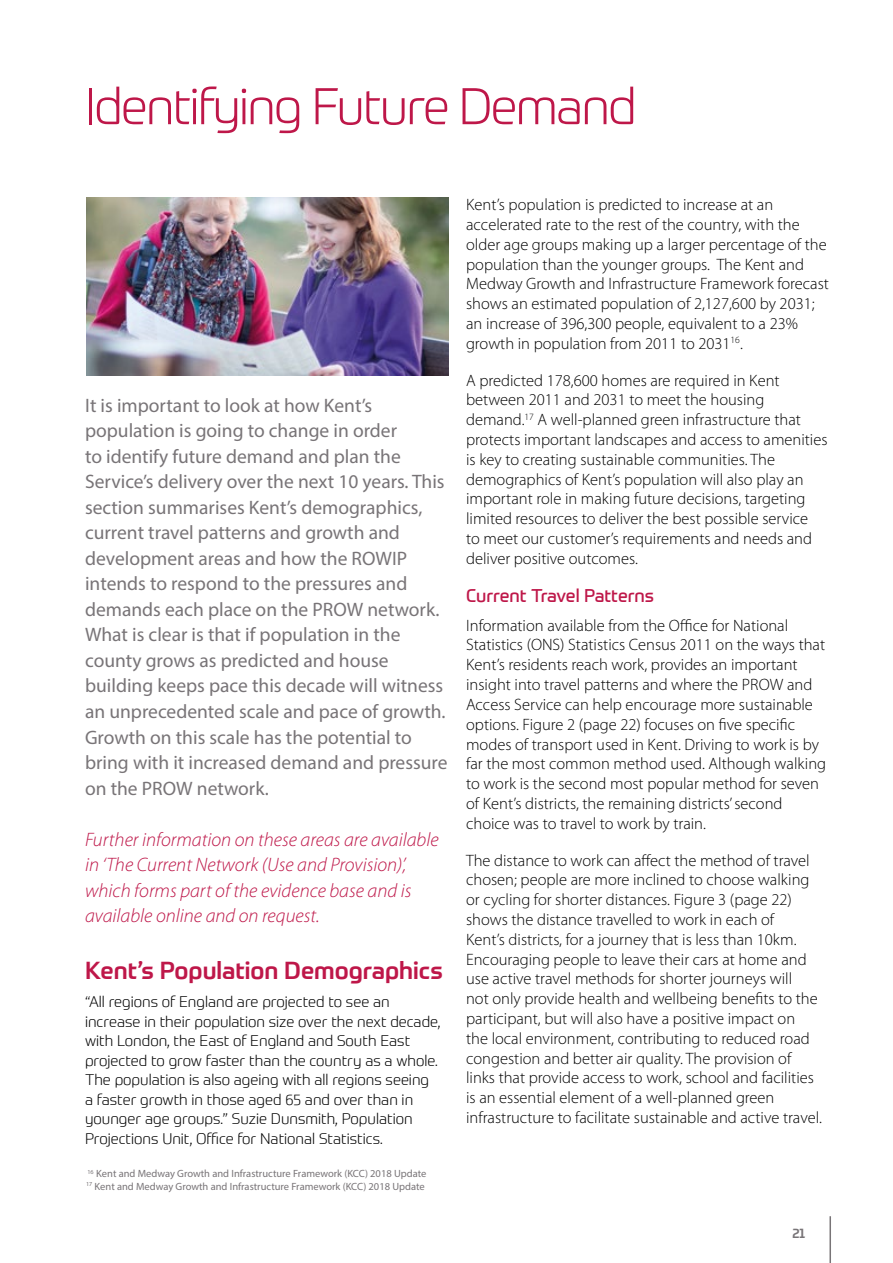
<style>
.page{position:relative;width:893px;height:1263px;background:#fff}
.page>*{position:absolute;margin:0;border:0;box-sizing:border-box;transform-origin:0 0}
.t1{font:300 50.55px "Prometo";letter-spacing:-.04em;color:#be1749}
.t2{font:500 24px "Prometo";color:#be1749}
.t3{font:19.5px/25.5px "Myriad Pro";color:#787477}
.t4{font:italic 300 19.5px/25.5px "Myriad Pro";color:#be1749}
.t5{font:18px "Prometo";color:#be1749}
.t6{font:300 16.5px/19.8px "Myriad Pro";color:#000}
.t7{font:300 15px/19.5px "Prometo";color:#000}
.t8{font:500 13.5px "Prometo";color:#787477}
.t9{font:10.5px/12.6px "Myriad Pro";color:#787477}
</style>
<div class="page">
<hr style="left:829px;top:1216px;width:2px;height:47px;background:#787477">
<img style="left:87px;top:198px;width:362px;height:177px">
<h1 class="t1" style="left:85px;top:76px;width:553px">Identifying Future Demand</h1>
<p class="t3" style="left:85px;top:392px;width:364px">It is important to look at how Kent’s population is going to change in order<br>to identify future demand and plan the Service’s delivery over the next 10 years. This section summarises Kent’s demographics, current travel patterns and growth and development areas and how the ROWIP intends to respond to the pressures and demands each place on the PROW network.<br>What is clear is that if population in the county grows as predicted and house building keeps pace this decade will witness an unprecedented scale and pace of growth.<br>Growth on this scale has the potential to bring with it increased demand and pressure on the PROW network.</p>
<p class="t4" style="left:85px;top:826px;width:355px">Further information on these areas are available in ‘The Current Network (Use and Provision)’, which forms part of the evidence base and is available online and on request.</p>
<h2 class="t2" style="left:85px;top:956px;width:359px">Kent’s Population Demographics</h2>
<p class="t7" style="left:85px;top:992px;width:357px">“All regions of England are projected to see an increase in their population size over the next decade, with London, the East of England and South East projected to grow faster than the country as a whole.<br>The population is also ageing with all regions seeing a faster growth in those aged 65 and over than in younger age groups.” Suzie Dunsmith, Population Projections Unit, Office for National Statistics.</p>
<p class="t9" style="left:86px;top:1167px;width:342px"><sup>16</sup> Kent and Medway Growth and Infrastructure Framework (KCC) 2018 Update<br><sup>17</sup> Kent and Medway Growth and Infrastructure Framework (KCC) 2018 Update</p>
<p class="t6" style="left:466px;top:195px;width:364px">Kent’s population is predicted to increase at an accelerated rate to the rest of the country, with the older age groups making up a larger percentage of the population than the younger groups. The Kent and Medway Growth and Infrastructure Framework forecast shows an estimated population of 2,127,600 by 2031; an increase of 396,300 people, equivalent to a 23% growth in population from 2011 to 2031<sup>16</sup>.</p>
<p class="t6" style="left:466px;top:370px;width:363px">A predicted 178,600 homes are required in Kent between 2011 and 2031 to meet the housing demand.<sup>17</sup> A well-planned green infrastructure that protects important landscapes and access to amenities is key to creating sustainable communities. The demographics of Kent’s population will also play an important role in making future decisions, targeting limited resources to deliver the best possible service<br>to meet our customer’s requirements and needs and deliver positive outcomes.</p>
<p class="t5" style="left:466px;top:585px;width:190px">Current Travel Patterns</p>
<p class="t6" style="left:466px;top:615px;width:362px">Information available from the Office for National Statistics (ONS) Statistics Census 2011 on the ways that Kent’s residents reach work, provides an important insight into travel patterns and where the PROW and Access Service can help encourage more sustainable options. Figure 2 (page 22) focuses on five specific modes of transport used in Kent. Driving to work is by far the most common method used. Although walking to work is the second most popular method for seven of Kent’s districts, the remaining districts’ second choice was to travel to work by train.</p>
<p class="t6" style="left:466px;top:850px;width:357px">The distance to work can affect the method of travel chosen; people are more inclined to choose walking or cycling for shorter distances. Figure 3 (page 22) shows the distance travelled to work in each of<br>Kent’s districts, for a journey that is less than 10km.<br>Encouraging people to leave their cars at home and use active travel methods for shorter journeys will<br>not only provide health and wellbeing benefits to the participant, but will also have a positive impact on<br>the local environment, contributing to reduced road congestion and better air quality. The provision of links that provide access to work, school and facilities is an essential element of a well-planned green infrastructure to facilitate sustainable and active travel.</p>
<p class="t8" style="left:792px;top:1225px;width:14px">21</p>
</div>
